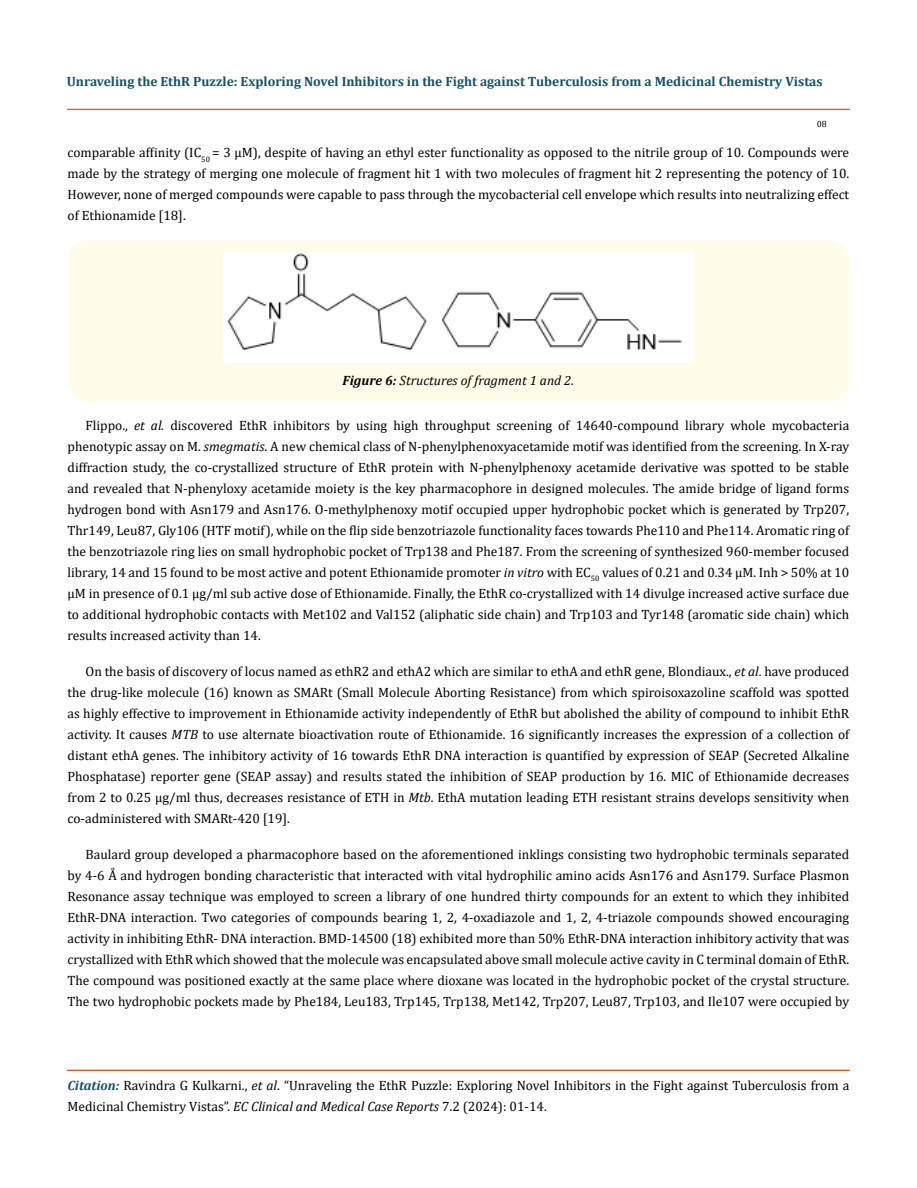
<style>
.page{position:relative;width:917px;height:1188px;background:#fff}
.page>*{position:absolute;margin:0;border:0;box-sizing:border-box;transform-origin:0 0}
.t1{font:13.5px/21px "Cambria";color:#000;text-align:justify}
.t2{font:700 13.5px "Cambria";color:#0e546a}
.t3{font:italic 13.5px "Cambria";color:#000}
.t4{font:9px "Cambria";color:#000}
.s1{font-weight:700}
.s2{font-style:italic}
.s3{font-weight:700;font-style:italic;color:#0e546a}
</style>
<div class="page">
<div style="left:67px;top:109px;width:782px;height:1px;border:1px solid #e05d1a"></div>
<div style="left:67px;top:1070px;width:782px;height:1px;border:1px solid #e05d1a"></div>
<div style="left:67px;top:240px;width:782px;height:161px;background:#fffde9;border-radius:19px"></div>
<img style="left:223px;top:253px;width:470px;height:110px">
<p class="t2" style="left:67px;top:72px;width:757px">Unraveling the EthR Puzzle: Exploring Novel Inhibitors in the Fight against Tuberculosis from a Medicinal Chemistry Vistas</p>
<p class="t4" style="left:816px;top:118px;width:11px">08</p>
<p class="t1" style="left:67px;top:142px;width:783px">comparable affinity (IC<sub>50</sub> = 3 μM), despite of having an ethyl ester functionality as opposed to the nitrile group of 10. Compounds were made by the strategy of merging one molecule of fragment hit 1 with two molecules of fragment hit 2 representing the potency of 10.<br>However, none of merged compounds were capable to pass through the mycobacterial cell envelope which results into neutralizing effect of Ethionamide [18].</p>
<p class="t3" style="left:342px;top:370px;width:233px"><span class="s1">Figure 6:</span> Structures of fragment 1 and 2.</p>
<p class="t1" style="left:67px;top:415px;width:783px;text-indent:18px">Flippo., <span class="s2">et al.</span> discovered EthR inhibitors by using high throughput screening of 14640-compound library whole mycobacteria phenotypic assay on M. <span class="s2">smegmatis</span>. A new chemical class of N-phenylphenoxyacetamide motif was identified from the screening. In X-ray diffraction study, the co-crystallized structure of EthR protein with N-phenylphenoxy acetamide derivative was spotted to be stable and revealed that N-phenyloxy acetamide moiety is the key pharmacophore in designed molecules. The amide bridge of ligand forms hydrogen bond with Asn179 and Asn176. O-methylphenoxy motif occupied upper hydrophobic pocket which is generated by Trp207, Thr149, Leu87, Gly106 (HTF motif), while on the flip side benzotriazole functionality faces towards Phe110 and Phe114. Aromatic ring of the benzotriazole ring lies on small hydrophobic pocket of Trp138 and Phe187. From the screening of synthesized 960-member focused library, 14 and 15 found to be most active and potent Ethionamide promoter <span class="s2">in vitro</span> with EC<sub>50</sub> values of 0.21 and 0.34 µM. Inh &gt; 50% at 10 µM in presence of 0.1 µg/ml sub active dose of Ethionamide. Finally, the EthR co-crystallized with 14 divulge increased active surface due to additional hydrophobic contacts with Met102 and Val152 (aliphatic side chain) and Trp103 and Tyr148 (aromatic side chain) which results increased activity than 14.</p>
<p class="t1" style="left:67px;top:661px;width:783px;text-indent:18px">On the basis of discovery of locus named as ethR2 and ethA2 which are similar to ethA and ethR gene, Blondiaux., <span class="s2">et al</span>. have produced the drug-like molecule (16) known as SMARt (Small Molecule Aborting Resistance) from which spiroisoxazoline scaffold was spotted as highly effective to improvement in Ethionamide activity independently of EthR but abolished the ability of compound to inhibit EthR activity. It causes <span class="s2">MTB</span> to use alternate bioactivation route of Ethionamide. 16 significantly increases the expression of a collection of distant ethA genes. The inhibitory activity of 16 towards EthR DNA interaction is quantified by expression of SEAP (Secreted Alkaline Phosphatase) reporter gene (SEAP assay) and results stated the inhibition of SEAP production by 16. MIC of Ethionamide decreases from 2 to 0.25 μg/ml thus, decreases resistance of ETH in <span class="s2">Mtb</span>. EthA mutation leading ETH resistant strains develops sensitivity when co-administered with SMARt-420 [19].</p>
<p class="t1" style="left:67px;top:844px;width:783px;text-indent:18px">Baulard group developed a pharmacophore based on the aforementioned inklings consisting two hydrophobic terminals separated by 4-6 Å and hydrogen bonding characteristic that interacted with vital hydrophilic amino acids Asn176 and Asn179. Surface Plasmon Resonance assay technique was employed to screen a library of one hundred thirty compounds for an extent to which they inhibited EthR-DNA interaction. Two categories of compounds bearing 1, 2, 4-oxadiazole and 1, 2, 4-triazole compounds showed encouraging activity in inhibiting EthR- DNA interaction. BMD-14500 (18) exhibited more than 50% EthR-DNA interaction inhibitory activity that was crystallized with EthR which showed that the molecule was encapsulated above small molecule active cavity in C terminal domain of EthR.<br>The compound was positioned exactly at the same place where dioxane was located in the hydrophobic pocket of the crystal structure.<br>The two hydrophobic pockets made by Phe184, Leu183, Trp145, Trp138, Met142, Trp207, Leu87, Trp103, and Ile107 were occupied by</p>
<p class="t1" style="left:67px;top:1075px;width:783px"><span class="s3">Citation:</span> Ravindra G Kulkarni., <span class="s2">et al</span>. “Unraveling the EthR Puzzle: Exploring Novel Inhibitors in the Fight against Tuberculosis from a<br>Medicinal Chemistry Vistas”. <span class="s2">EC Clinical and Medical Case Reports</span> 7.2 (2024): 01-14.</p>
</div>
